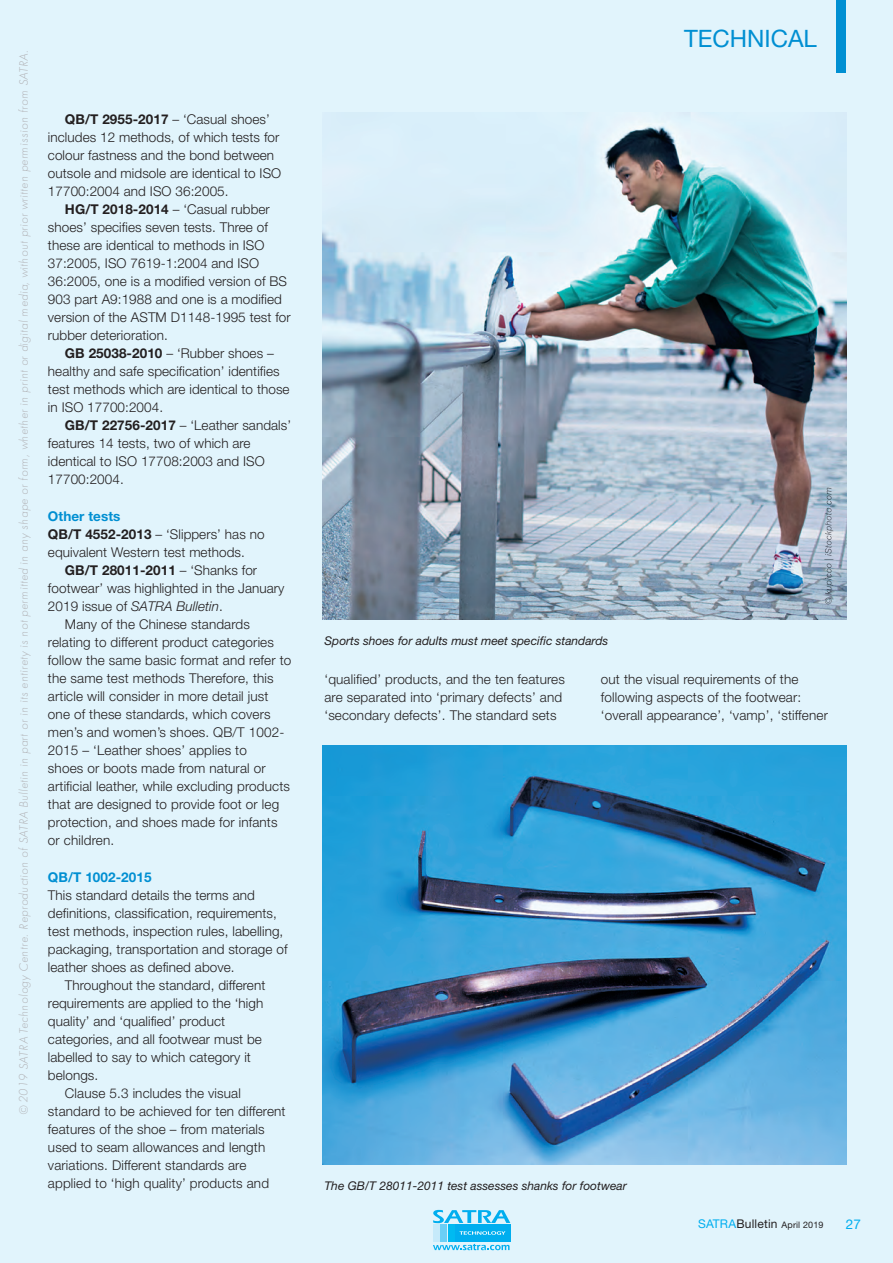
<style>
.page{position:relative;width:893px;height:1263px;background:#e1f4fc}
.page>*{position:absolute;margin:0;border:0;box-sizing:border-box;transform-origin:0 0}
.t1{font:24px "Helvetica Neue LT Pro";color:#008fd2}
.t2{font:300 13.5px/18px "Helvetica Neue LT Pro";letter-spacing:.005em;color:#231f20}
.t3{font:700 13.5px "Helvetica Neue LT Pro";letter-spacing:.005em;color:#231f20}
.t4{font:italic 300 13.5px "Helvetica Neue LT Pro";letter-spacing:.005em;color:#231f20}
.t5{font:700 13.5px "Helvetica Neue LT Pro";letter-spacing:.005em;color:#008fd2}
.t6{font:13.5px "Helvetica Neue LT Pro";color:#00aeef}
.t7{font:italic 300 12.6px "Futura PT";letter-spacing:.025em;color:#b2b3b7}
.t8{font:italic 12px "Helvetica Neue LT Pro";color:#231f20}
.t9{font:9px "Helvetica Neue LT Pro";letter-spacing:.015em;color:#231f20}
.s1{font-weight:700}
.s2{font-weight:700;color:#008fd2}
.s3{font-weight:300}
.s4{font-style:normal}
.s5{font-size:12px;color:#00aeef}
.s6{font-size:12px}
</style>
<div class="page">
<div style="left:836px;top:0;width:10px;height:72px;background:#008fd2"></div>
<img style="left:323px;top:118px;width:523px;height:502px">
<img style="left:323px;top:745px;width:523px;height:419px">
<img style="left:825px;top:563px;width:8px;height:41px">
<img style="left:824px;top:488px;width:9px;height:72px">
<div style="left:448px;top:1224px;width:6px;height:17px;background:#00baf1"></div>
<div style="left:440px;top:1224px;width:7px;height:17px;background:#6bcff6"></div>
<div style="left:433px;top:1224px;width:6px;height:17px;background:#c6eafa"></div>
<div style="left:455px;top:1224px;width:55px;height:17px;background:#00aeef"></div>
<svg style="left:433px;top:1210px;width:77px;height:13px"></svg>
<svg style="left:459px;top:1231px;width:46px;height:3px"></svg>
<svg style="left:433px;top:1243px;width:76px;height:7px"></svg>
<p class="t7" style="left:16px;top:1115px;width:1066px;rotate:-90deg">© 2019 SATRA Technology Centre. Reproduction of SATRA Bulletin in part or in its entirety is not permitted in any shape or form, whether in print or digital media, without prior written permission from SATRA.</p>
<p class="t2" style="left:48px;top:111px;width:235px;text-indent:17px"><span class="s1">QB/T 2955-2017</span> – ‘Casual shoes’ includes 12 methods, of which tests for colour fastness and the bond between outsole and midsole are identical to ISO 17700:2004 and ISO 36:2005.</p>
<p class="t2" style="left:48px;top:201px;width:244px;text-indent:17px"><span class="s1">HG/T 2018-2014</span> – ‘Casual rubber shoes’ specifies seven tests. Three of these are identical to methods in ISO 37:2005, ISO 7619-1:2004 and ISO 36:2005, one is a modified version of BS 903 part A9:1988 and one is a modified version of the ASTM D1148-1995 test for rubber deterioration.</p>
<p class="t2" style="left:48px;top:345px;width:243px;text-indent:17px"><span class="s1">GB 25038-2010</span> – ‘Rubber shoes – healthy and safe specification’ identifies test methods which are identical to those in ISO 17700:2004.</p>
<p class="t2" style="left:48px;top:417px;width:245px;text-indent:17px"><span class="s1">GB/T 22756-2017</span> – ‘Leather sandals’ features 14 tests, two of which are identical to ISO 17708:2003 and ISO<br>17700:2004.</p>
<p class="t2" style="left:48px;top:508px;width:218px"><span class="s2">Other tests<br></span><span class="s1">QB/T 4552-2013</span> – ‘Slippers’ has no equivalent Western test methods.</p>
<p class="t3" style="left:65px;top:565px;width:194px">GB/T 28011-2011 <span class="s3">– ‘Shanks for</span></p>
<p class="t2" style="left:48px;top:580px;width:238px">footwear’ was highlighted in the January</p>
<p class="t4" style="left:48px;top:601px;width:176px"><span class="s4">2019 issue of</span> SATRA Bulletin<span class="s4">.</span></p>
<p class="t2" style="left:65px;top:616px;width:186px">Many of the Chinese standards</p>
<p class="t2" style="left:48px;top:634px;width:227px">relating to different product categories</p>
<p class="t2" style="left:48px;top:652px;width:245px">follow the same basic format and refer to</p>
<p class="t2" style="left:48px;top:670px;width:227px">the same test methods Therefore, this</p>
<p class="t2" style="left:48px;top:688px;width:222px">article will consider in more detail just</p>
<p class="t2" style="left:48px;top:706px;width:224px">one of these standards, which covers</p>
<p class="t2" style="left:48px;top:724px;width:238px">men’s and women’s shoes. QB/T 1002-</p>
<p class="t2" style="left:48px;top:742px;width:200px">2015 – ‘Leather shoes’ applies to</p>
<p class="t2" style="left:48px;top:760px;width:219px">shoes or boots made from natural or</p>
<p class="t2" style="left:48px;top:778px;width:244px">artificial leather, while excluding products</p>
<p class="t2" style="left:48px;top:796px;width:233px">that are designed to provide foot or leg</p>
<p class="t2" style="left:48px;top:814px;width:231px">protection, and shoes made for infants</p>
<p class="t2" style="left:48px;top:832px;width:68px">or children.</p>
<p class="t5" style="left:48px;top:872px;width:105px">QB/T 1002-2015</p>
<p class="t2" style="left:48px;top:887px;width:208px">This standard details the terms and</p>
<p class="t2" style="left:48px;top:905px;width:230px">definitions, classification, requirements,</p>
<p class="t2" style="left:48px;top:923px;width:237px">test methods, inspection rules, labelling,</p>
<p class="t2" style="left:48px;top:941px;width:241px">packaging, transportation and storage of</p>
<p class="t2" style="left:48px;top:959px;width:188px">leather shoes as defined above.</p>
<p class="t2" style="left:65px;top:977px;width:202px">Throughout the standard, different</p>
<p class="t2" style="left:48px;top:995px;width:217px">requirements are applied to the ‘high</p>
<p class="t2" style="left:48px;top:1013px;width:179px">quality’ and ‘qualified’ product</p>
<p class="t2" style="left:48px;top:1031px;width:215px">categories, and all footwear must be</p>
<p class="t2" style="left:48px;top:1049px;width:204px">labelled to say to which category it</p>
<p class="t2" style="left:48px;top:1067px;width:52px">belongs.</p>
<p class="t2" style="left:65px;top:1085px;width:177px">Clause 5.3 includes the visual</p>
<p class="t2" style="left:48px;top:1103px;width:239px">standard to be achieved for ten different</p>
<p class="t2" style="left:48px;top:1121px;width:218px">features of the shoe – from materials</p>
<p class="t2" style="left:48px;top:1139px;width:219px">used to seam allowances and length</p>
<p class="t2" style="left:48px;top:1157px;width:200px">variations. Different standards are</p>
<p class="t2" style="left:48px;top:1175px;width:223px">applied to ‘high quality’ products and</p>
<h1 class="t1" style="left:684px;top:30px;width:134px">TECHNICAL</h1>
<p class="t8" style="left:324px;top:636px;width:285px">Sports shoes for adults must meet specific standards</p>
<p class="t2" style="left:324px;top:671px;width:242px">‘qualified’ products, and the ten features are separated into ‘primary defects’ and ‘secondary defects’. The standard sets</p>
<p class="t2" style="left:601px;top:671px;width:228px">out the visual requirements of the following aspects of the footwear: ‘overall appearance’, ‘vamp’, ‘stiffener</p>
<p class="t8" style="left:324px;top:1181px;width:304px">The GB/T 28011-2011 test assesses shanks for footwear</p>
<p class="t9" style="left:698px;top:1221px;width:127px"><span class="s5">SATRA</span><span class="s6">Bulletin</span> April 2019</p>
<p class="t6" style="left:846px;top:1219px;width:17px">27</p>
</div>
